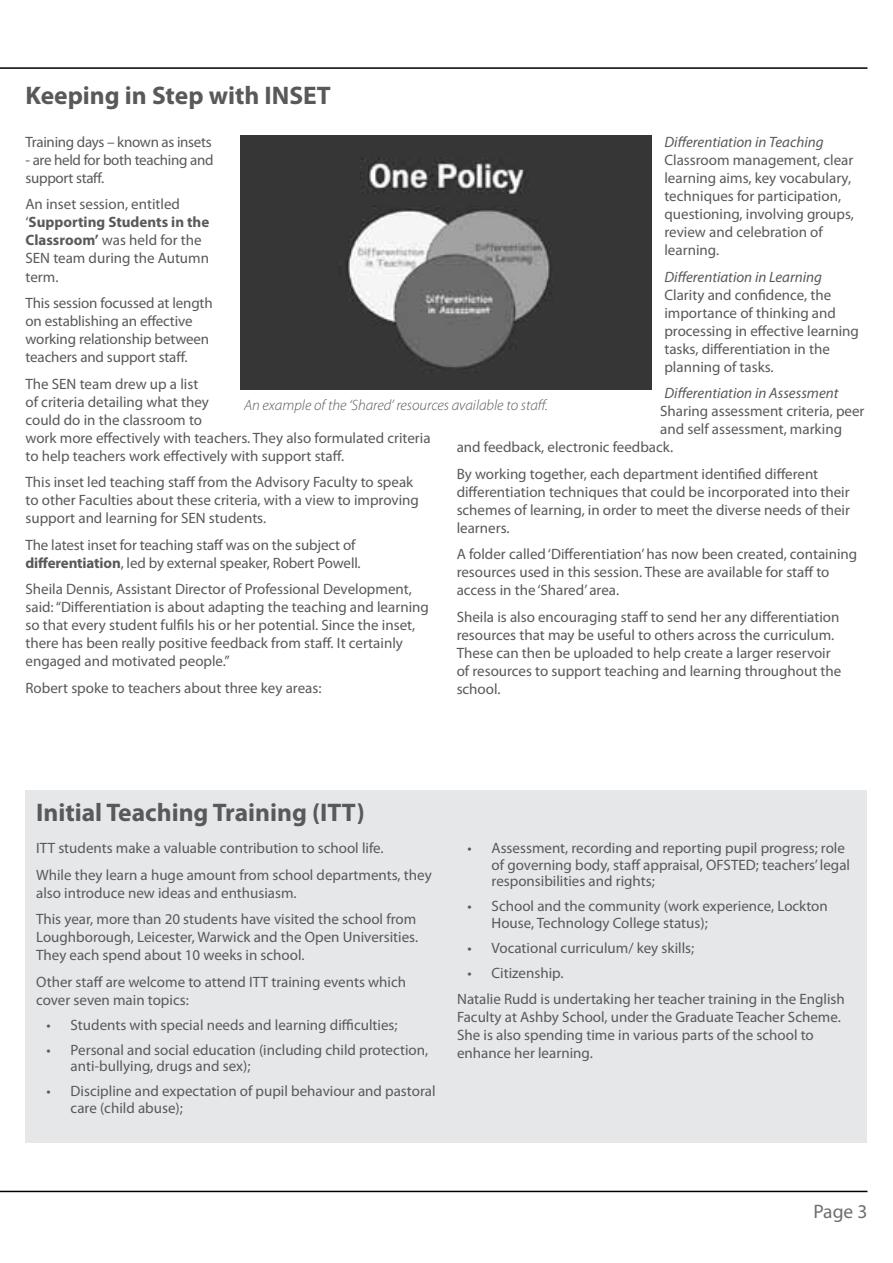
<style>
.page{position:relative;width:893px;height:1263px;background:#fff}
.page>*{position:absolute;margin:0;border:0;box-sizing:border-box;transform-origin:0 0}
.t1{font:700 25.5px "Myriad Pro";color:#58595b}
.t2{font:19.5px "Myriad Pro";color:#6d6e71}
.t3{font:15px/18px "Myriad Pro";color:#58595b}
.t4{font:italic 15px "Myriad Pro";color:#58595b}
.t5{font:15px/18px "Myriad Pro";letter-spacing:-.02em;color:#58595b}
.t6{font:italic 300 15px "Myriad Pro";color:#58595b}
.s1{font-weight:700}
</style>
<div class="page">
<hr style="left:0;top:67px;width:867px;height:2px;background:#000">
<hr style="left:0;top:1191px;width:867px;height:1px;background:#000">
<div style="left:26px;top:789px;width:841px;height:353px;background:#e6e7e8"></div>
<img style="left:241px;top:136px;width:411px;height:253px">
<h1 class="t1" style="left:26px;top:79px;width:307px">Keeping in Step with INSET</h1>
<p class="t5" style="left:26px;top:133px;width:188px">Training days – known as insets</p>
<p class="t5" style="left:26px;top:151px;width:190px">- are held for both teaching and support staff.</p>
<p class="t3" style="left:26px;top:195px;width:185px">An inset session, entitled ‘<span class="s1">Supporting Students in the<br>Classroom’</span> was held for the<br>SEN team during the Autumn term.</p>
<p class="t3" style="left:26px;top:294px;width:189px">This session focussed at length on establishing an effective working relationship between teachers and support staff.</p>
<p class="t3" style="left:26px;top:374px;width:407px">The SEN team drew up a list<br>of criteria detailing what they<br>could do in the classroom to<br>work more effectively with teachers. They also formulated criteria to help teachers work effectively with support staff.</p>
<p class="t3" style="left:26px;top:473px;width:395px">This inset led teaching staff from the Advisory Faculty to speak to other Faculties about these criteria, with a view to improving support and learning for SEN students.</p>
<p class="t3" style="left:26px;top:535px;width:337px">The latest inset for teaching staff was on the subject of <span class="s1">differentiation</span>, led by external speaker, Robert Powell.</p>
<p class="t3" style="left:26px;top:580px;width:405px">Sheila Dennis, Assistant Director of Professional Development, said: “Differentiation is about adapting the teaching and learning so that every student fulfils his or her potential. Since the inset, there has been really positive feedback from staff. It certainly engaged and motivated people.”</p>
<p class="t3" style="left:26px;top:678px;width:297px">Robert spoke to teachers about three key areas:</p>
<p class="t4" style="left:664px;top:133px;width:161px">Differentiation in Teaching</p>
<p class="t3" style="left:664px;top:151px;width:191px">Classroom management, clear learning aims, key vocabulary, techniques for participation, questioning, involving groups, review and celebration of learning.</p>
<p class="t4" style="left:664px;top:267px;width:159px">Differentiation in Learning</p>
<p class="t3" style="left:664px;top:285px;width:196px">Clarity and confidence, the importance of thinking and processing in effective learning tasks, differentiation in the planning of tasks.</p>
<p class="t4" style="left:664px;top:384px;width:176px">Differentiation in Assessment</p>
<p class="t3" style="left:660px;top:402px;width:206px">Sharing assessment criteria, peer</p>
<p class="t3" style="left:660px;top:420px;width:183px">and self assessment, marking</p>
<p class="t3" style="left:457px;top:438px;width:218px">and feedback, electronic feedback.</p>
<p class="t3" style="left:457px;top:464px;width:395px">By working together, each department identified different differentiation techniques that could be incorporated into their schemes of learning, in order to meet the diverse needs of their learners.</p>
<p class="t3" style="left:457px;top:545px;width:402px">A folder called ‘Differentiation’ has now been created, containing resources used in this session. These are available for staff to access in the ‘Shared’ area.</p>
<p class="t3" style="left:457px;top:607px;width:386px">Sheila is also encouraging staff to send her any differentiation resources that may be useful to others across the curriculum.<br>These can then be uploaded to help create a larger reservoir of resources to support teaching and learning throughout the school.</p>
<p class="t6" style="left:244px;top:396px;width:305px">An example of the ‘Shared’ resources available to staff.</p>
<h1 class="t1" style="left:36px;top:795px;width:330px">Initial Teaching Training (ITT)</h1>
<p class="t3" style="left:36px;top:835px;width:397px;line-height:26.5px">ITT students make a valuable contribution to school life.<br>While they learn a huge amount from school departments, they</p>
<p class="t3" style="left:36px;top:879px;width:382px;line-height:26.5px">also introduce new ideas and enthusiasm.<br>This year, more than 20 students have visited the school from</p>
<p class="t3" style="left:36px;top:928px;width:383px">Loughborough, Leicester, Warwick and the Open Universities.<br>They each spend about 10 weeks in school.</p>
<p class="t3" style="left:36px;top:972px;width:371px">Other staff are welcome to attend ITT training events which cover seven main topics:</p>
<p class="t3" style="left:47px;top:1015px;width:352px">• Students with special needs and learning difficulties;</p>
<p class="t3" style="left:71px;top:1041px;width:359px;line-height:16.5px;text-indent:-24px">• Personal and social education (including child protection, anti-bullying, drugs and sex);</p>
<p class="t3" style="left:71px;top:1083px;width:366px;line-height:16.5px;text-indent:-24px">• Discipline and expectation of pupil behaviour and pastoral care (child abuse);</p>
<p class="t3" style="left:492px;top:840px;width:360px;line-height:16.5px;text-indent:-24px">• Assessment, recording and reporting pupil progress; role of governing body, staff appraisal, OFSTED; teachers’ legal responsibilities and rights;</p>
<p class="t3" style="left:492px;top:898px;width:338px;line-height:16.5px;text-indent:-24px">• School and the community (work experience, Lockton<br>House, Technology College status);</p>
<p class="t3" style="left:468px;top:938px;width:228px">• Vocational curriculum/ key skills;</p>
<p class="t3" style="left:457px;top:959px;width:389px;line-height:26.5px;text-indent:10px">• Citizenship.<br>Natalie Rudd is undertaking her teacher training in the English</p>
<p class="t3" style="left:457px;top:1008px;width:385px">Faculty at Ashby School, under the Graduate Teacher Scheme.<br>She is also spending time in various parts of the school to enhance her learning.</p>
<h2 class="t2" style="left:813px;top:1199px;width:56px">Page 3</h2>
</div>
